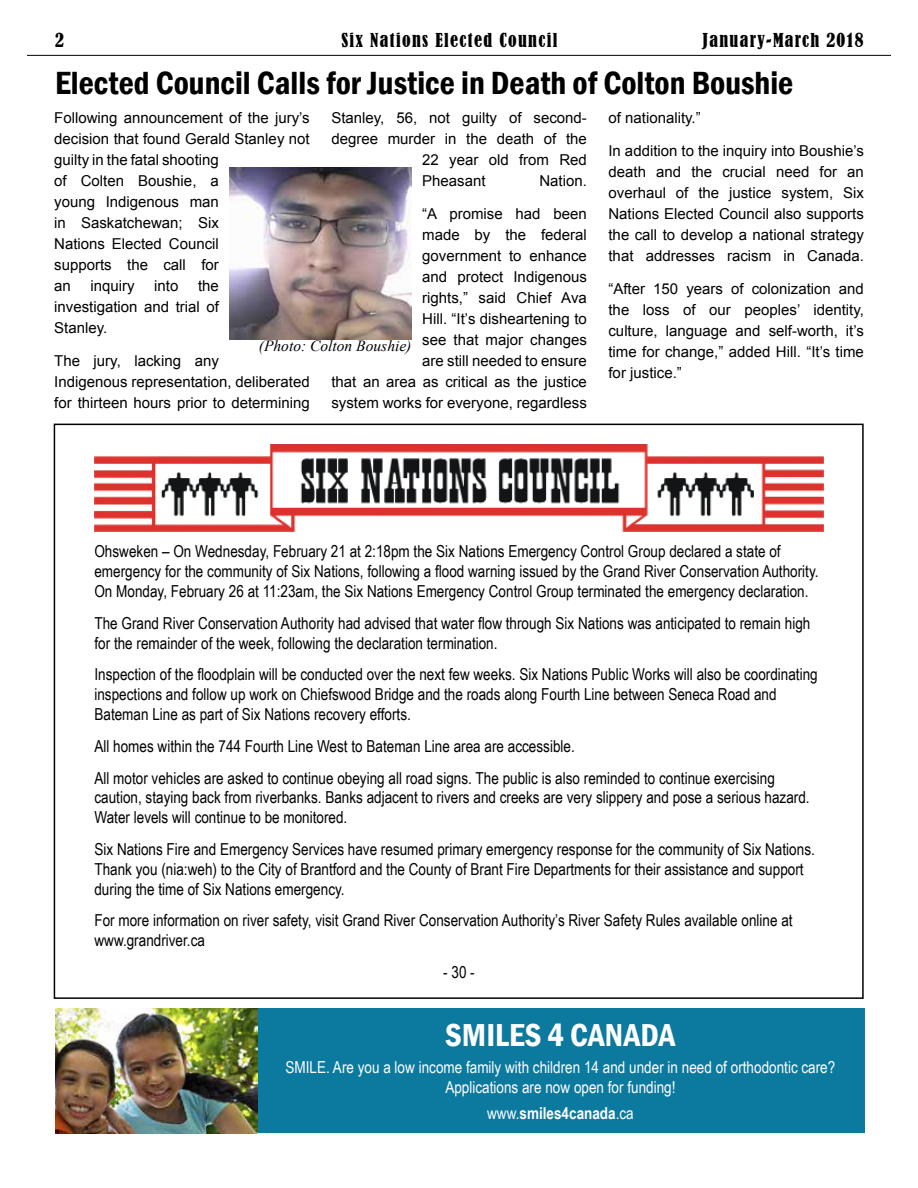
<style>
.page{position:relative;width:918px;height:1188px;background:#fff}
.page>*{position:absolute;margin:0;border:0;box-sizing:border-box;transform-origin:0 0}
.t1{font:600 condensed 33px "Franklin Gothic";color:#000}
.t2{font:600 condensed 32.7px "Franklin Gothic";color:#fff}
.t3{font:condensed 18px "Bernard";letter-spacing:.075em;color:#000}
.t4{font:16.5px/19.8px "Arial Narrow";color:#000}
.t5{font:16.5px/19.8px "Arial Narrow";color:#fff;text-align:center}
.t6{font:700 16.5px "Arial Narrow";color:#fff}
.t7{font:italic 15.6px "Times New Roman";color:#000}
.t8{font:15px/21px "Arial";color:#000;text-align:justify}
.s1{font-weight:400}
</style>
<div class="page">
<hr style="left:27px;top:55px;width:864px;height:1px;background:#000">
<img style="left:94px;top:444px;width:730px;height:88px">
<div style="left:56px;top:1009px;width:808px;height:124px;background:#0c799e"></div>
<img style="left:56px;top:1009px;width:201px;height:124px">
<img style="left:230px;top:168px;width:181px;height:171px">
<p class="t3" style="left:55px;top:30px;width:10px">2</p>
<p class="t3" style="left:341px;top:30px;width:218px">Six Nations Elected Council</p>
<p class="t3" style="left:703px;top:30px;width:163px">January-March 2018</p>
<h1 class="t1" style="left:55px;top:61px;width:740px">Elected Council Calls for Justice in Death of Colton Boushie</h1>
<p class="t8" style="left:54px;top:107px;width:257px;text-align:left">Following announcement of the jury’s decision that found Gerald Stanley not guilty in the fatal shooting<br>of Colten Boushie, a<br>young Indigenous man<br>in Saskatchewan; Six<br>Nations Elected Council<br>supports the call for<br>an</p>
<p class="t8" style="left:331px;top:107px;width:257px">Stanley, 56, not guilty of second-</p>
<p class="t8" style="left:331px;top:128px;width:257px">degree murder in the death of the</p>
<p class="t8" style="left:422px;top:149px;width:166px">22 year old from Red</p>
<p class="t8" style="left:422px;top:170px;width:65px">Pheasant</p>
<p class="t8" style="left:539px;top:170px;width:49px">Nation.</p>
<p class="t8" style="left:331px;top:203px;width:257px;text-align:right">“A promise had been<br>made by the federal<br>government to enhance<br>and protect Indigenous<br>rights,” said Chief Ava<br>Hill. “It’s disheartening to<br>see that major changes<br>are still needed to ensure<br>that an area as critical as the justice system works for everyone, regardless</p>
<p class="t8" style="left:608px;top:107px;width:94px">of nationality.”</p>
<p class="t8" style="left:608px;top:140px;width:257px">In addition to the inquiry into Boushie’s death and the crucial need for an overhaul of the justice system, Six Nations Elected Council also supports the call to develop a national strategy that addresses racism in Canada.</p>
<p class="t8" style="left:608px;top:278px;width:257px">“After 150 years of colonization and the loss of our peoples’ identity, culture, language and self-worth, it’s time for change,” added Hill. “It’s time for justice.”</p>
<p class="t8" style="left:54px;top:275px;width:166px;text-indent:144px">the investigation and trial of Stanley.</p>
<p class="t8" style="left:54px;top:350px;width:257px;text-align:left">The jury, lacking any<br>Indigenous representation, deliberated for thirteen hours prior to determining</p>
<p class="t8" style="left:91px;top:275px;width:46px">inquiry</p>
<p class="t8" style="left:154px;top:275px;width:26px">into</p>
<p class="t7" style="left:259px;top:335px;width:154px">(Photo: Colton Boushie)</p>
<p class="t4" style="left:94px;top:541px;width:726px">Ohsweken – On Wednesday, February 21 at 2:18pm the Six Nations Emergency Control Group declared a state of emergency for the community of Six Nations, following a flood warning issued by the Grand River Conservation Authority.<br>On Monday, February 26 at 11:23am, the Six Nations Emergency Control Group terminated the emergency declaration.</p>
<p class="t4" style="left:94px;top:613px;width:717px">The Grand River Conservation Authority had advised that water flow through Six Nations was anticipated to remain high for the remainder of the week, following the declaration termination.</p>
<p class="t4" style="left:94px;top:664px;width:725px">Inspection of the floodplain will be conducted over the next few weeks. Six Nations Public Works will also be coordinating inspections and follow up work on Chiefswood Bridge and the roads along Fourth Line between Seneca Road and<br>Bateman Line as part of Six Nations recovery efforts.</p>
<p class="t4" style="left:94px;top:730px;width:682px;line-height:31.8px">All homes within the 744 Fourth Line West to Bateman Line area are accessible.<br>All motor vehicles are asked to continue obeying all road signs. The public is also reminded to continue exercising</p>
<p class="t4" style="left:94px;top:787px;width:717px">caution, staying back from riverbanks. Banks adjacent to rivers and creeks are very slippery and pose a serious hazard.<br>Water levels will continue to be monitored.</p>
<p class="t4" style="left:94px;top:839px;width:722px">Six Nations Fire and Emergency Services have resumed primary emergency response for the community of Six Nations.<br>Thank you (nia:weh) to the City of Brantford and the County of Brant Fire Departments for their assistance and support during the time of Six Nations emergency.</p>
<p class="t4" style="left:94px;top:910px;width:700px">For more information on river safety, visit Grand River Conservation Authority’s River Safety Rules available online at www.grandriver.ca</p>
<p class="t4" style="left:443px;top:962px;width:33px">- 30 -</p>
<h2 class="t2" style="left:445px;top:1013px;width:232px">SMILES 4 CANADA</h2>
<p class="t5" style="left:286px;top:1057px;width:551px">SMILE. Are you a low income family with children 14 and under in need of orthodontic care?<br>Applications are now open for funding!</p>
<p class="t6" style="left:487px;top:1101px;width:148px"><span class="s1">www.</span>smiles4canada<span class="s1">.ca</span></p>
</div>
